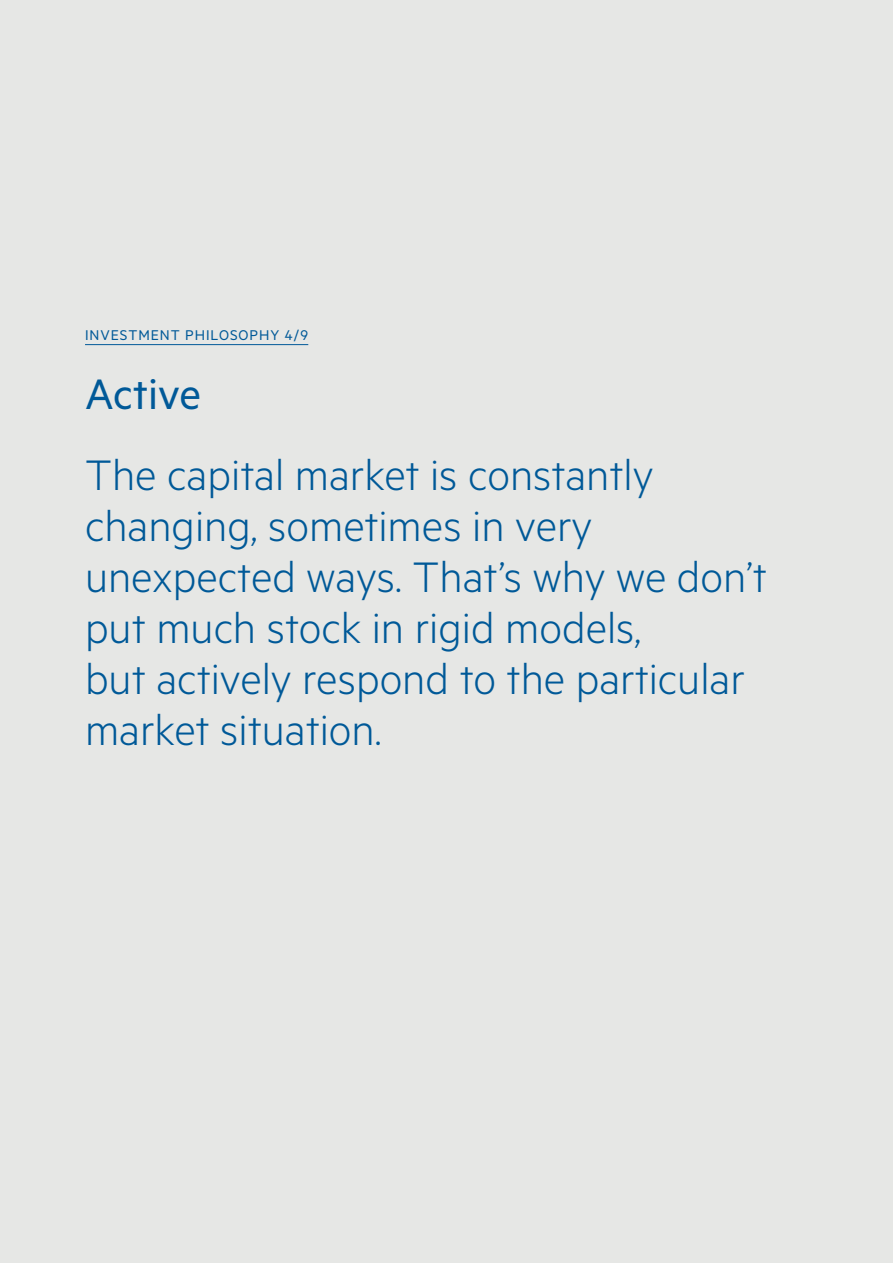
<style>
.page{position:relative;width:893px;height:1263px;background:#e6e7e5}
.page>*{position:absolute;margin:0;border:0;box-sizing:border-box;transform-origin:0 0}
.XL{font:300 48px/51px "Metric";color:#005998}
.XL_Title{font:48px "Metric";color:#005998}
.Lauftext{font:15.9px "Metric";letter-spacing:.06em;color:#005998}
</style>
<div class="page">
<hr style="left:85px;top:344px;width:223px;height:1px;background:#005998">
<p class="Lauftext" style="left:85px;top:325px;width:225px">INVESTMENT PHILOSOPHY 4/9</p>
<p class="XL_Title" style="left:85px;top:366px;width:118px">Active</p>
<p class="XL" style="left:85px;top:447px;width:683px">The capital market is constantly changing, sometimes in very unexpected ways. That’s why we don’t put much stock in rigid models,<br>but actively respond to the particular market situation.</p>
</div>
